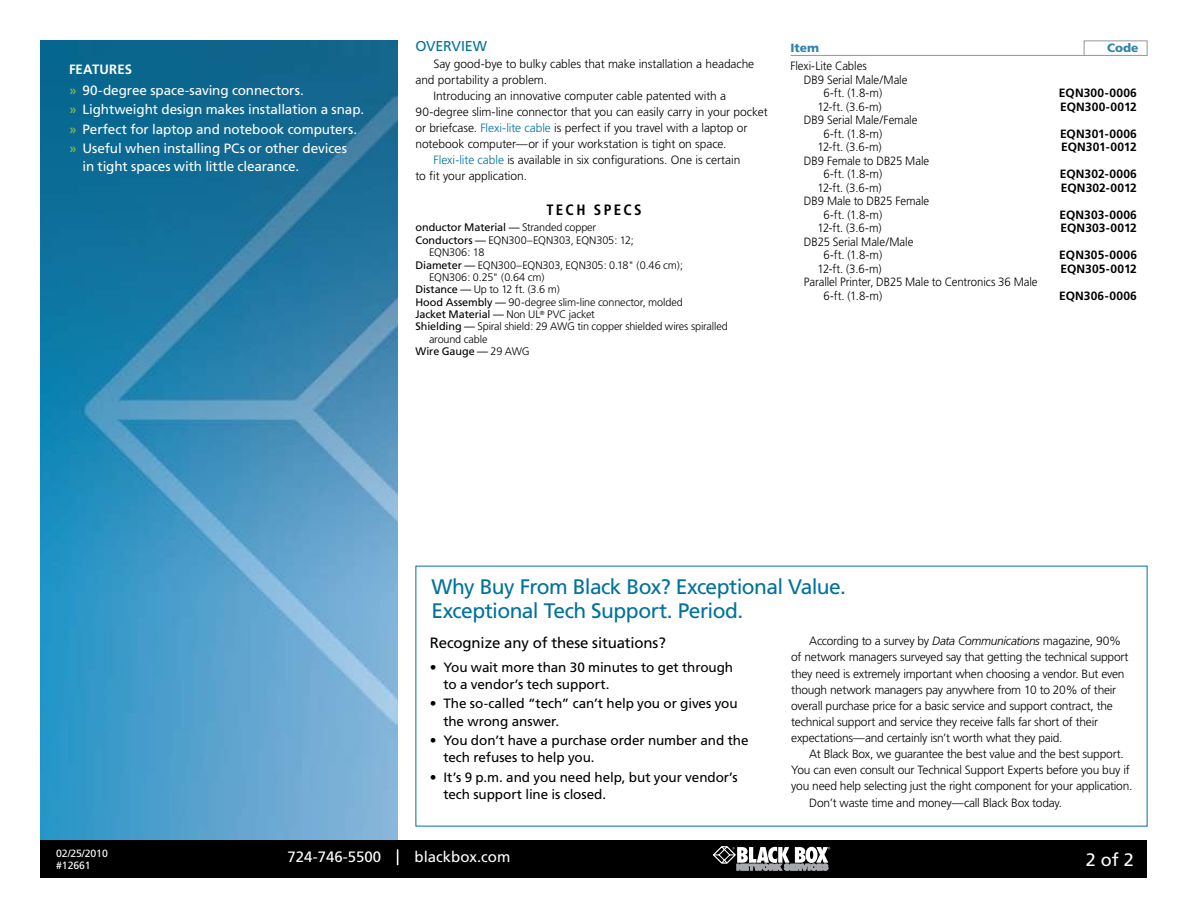
<style>
.page{position:relative;width:1188px;height:918px;background:#fff}
.page>*{position:absolute;margin:0;border:0;box-sizing:border-box;transform-origin:0 0}
.t1{font:21px/24px "Frutiger";letter-spacing:-.03em;color:#00729c}
.t2{font:18px "Frutiger";color:#fff}
.t3{font:15px "Frutiger";letter-spacing:-.01em;color:#000}
.t4{font:15px "Frutiger";color:#fff}
.t5{font:700 condensed 15px "Frutiger";letter-spacing:.155em;color:#000}
.t6{font:14.25px "Frutiger";letter-spacing:-.015em;color:#00729c}
.t7{font:13.5px/17.2px "Frutiger";letter-spacing:-.005em;color:#000}
.t8{font:13.5px/19.5px "Frutiger";letter-spacing:-.005em;color:#fff}
.t9{font:700 13.5px "Frutiger";letter-spacing:.01em;color:#fff}
.t10{font:300 12px/16.2px "Frutiger";letter-spacing:-.015em;color:#000}
.t11{font:300 12px/13.5px "Frutiger";letter-spacing:-.015em;color:#000;scale:.95 1}
.t12{font:700 12px "Frutiger";letter-spacing:.01em;color:#000}
.t13{font:900 12px "Frutiger";color:#3284aa}
.t14{font:300 10.8px "Frutiger";letter-spacing:-.015em;color:#000}
.t15{font:10.8px "Frutiger";letter-spacing:-.01em;color:#000}
.t16{font:10.5px/12px "Frutiger";letter-spacing:-.01em;color:#fff}
.s1{color:#00729c}
.s2{color:#8ac24c}
.s3{font-weight:300}
.s4{font-weight:400}
.s5{font-style:italic}
</style>
<div class="page">
<img style="left:40px;top:40px;width:357px;height:800px">
<div style="left:40px;top:840px;width:1108px;height:38px;background:#000"></div>
<svg style="left:397px;top:850px;width:1px;height:15px"></svg>
<svg style="left:713px;top:846px;width:117px;height:25px"></svg>
<hr style="left:791px;top:55px;width:356px;height:1px;background:#939597">
<div style="left:1084px;top:41px;width:63px;height:15px;border:1px solid #939597"></div>
<p class="t6" style="left:416px;top:38px;width:73px">OVERVIEW</p>
<p class="t9" style="left:69px;top:61px;width:65px">FEATURES</p>
<p class="t10" style="left:434px;top:55px;width:322px">Say good-bye to bulky cables that make installation a headache</p>
<p class="t10" style="left:416px;top:72px;width:133px">and portability a problem.</p>
<p class="t10" style="left:434px;top:88px;width:294px">Introducing an innovative computer cable patented with a</p>
<p class="t10" style="left:416px;top:104px;width:354px">90-degree slim-line connector that you can easily carry in your pocket</p>
<p class="t10" style="left:416px;top:120px;width:334px">or briefcase. <span class="s1">Flexi-lite cable</span> is perfect if you travel with a laptop or</p>
<p class="t10" style="left:416px;top:136px;width:313px">notebook computer—or if your workstation is tight on space.</p>
<p class="t10" style="left:434px;top:152px;width:308px"><span class="s1">Flexi-lite cable</span> is available in six configurations. One is certain</p>
<p class="t10" style="left:416px;top:168px;width:113px">to fit your application.</p>
<p class="t8" style="left:69px;top:80px;width:297px"><span class="s2">»</span> 90-degree space-saving connectors.<br><span class="s2">»</span> Lightweight design makes installation a snap. <span class="s2">»</span> Perfect for laptop and notebook computers. <span class="s2">»</span> Useful when installing PCs or other devices</p>
<p class="t8" style="left:82px;top:156px;width:218px">in tight spaces with little clearance.</p>
<p class="t5" style="left:546px;top:200px;width:95px">TECH SPECS</p>
<p class="t15" style="left:416px;top:221px;width:182px">onductor Material — <span class="s3">Stranded copper</span></p>
<p class="t14" style="left:416px;top:234px;width:220px"><span class="s4">Conductors —</span> EQN300–EQN303, EQN305: 12;</p>
<p class="t14" style="left:429px;top:246px;width:57px">EQN306: 18</p>
<p class="t14" style="left:416px;top:259px;width:269px"><span class="s4">Diameter —</span> EQN300–EQN303, EQN305: 0.18" (0.46 cm);</p>
<p class="t14" style="left:429px;top:271px;width:117px">EQN306: 0.25" (0.64 cm)</p>
<p class="t14" style="left:416px;top:284px;width:146px"><span class="s4">Distance —</span> Up to 12 ft. (3.6 m)</p>
<p class="t14" style="left:416px;top:296px;width:269px"><span class="s4">Hood Assembly —</span> 90-degree slim-line connector, molded</p>
<p class="t15" style="left:416px;top:308px;width:181px">Jacket Material — <span class="s3">Non UL</span><sup>®</sup> <span class="s3">PVC jacket</span></p>
<p class="t14" style="left:416px;top:321px;width:314px"><span class="s4">Shielding —</span> Spiral shield: 29 AWG tin copper shielded wires spiralled</p>
<p class="t14" style="left:429px;top:333px;width:60px">around cable</p>
<p class="t15" style="left:416px;top:345px;width:116px">Wire Gauge — <span class="s3">29 AWG</span></p>
<p class="t13" style="left:791px;top:41px;width:30px">Item</p>
<p class="t13" style="left:1107px;top:41px;width:33px">Code</p>
<p class="t11" style="left:791px;top:60px;width:82px">Flexi-Lite Cables</p>
<p class="t11" style="left:804px;top:73px;width:110px">DB9 Serial Male/Male</p>
<p class="t11" style="left:823px;top:87px;width:63px">6-ft. (1.8-m)</p>
<p class="t12" style="left:1059px;top:86px;width:80px">EQN300-0006</p>
<p class="t11" style="left:817px;top:100px;width:69px">12-ft. (3.6-m)</p>
<p class="t12" style="left:1060px;top:100px;width:78px">EQN300-0012</p>
<p class="t11" style="left:823px;top:114px;width:100px;text-indent:-19px">DB9 Serial Male/Female<br>6-ft. (1.8-m)</p>
<p class="t12" style="left:1060px;top:127px;width:78px">EQN301-0006</p>
<p class="t11" style="left:817px;top:141px;width:69px">12-ft. (3.6-m)</p>
<p class="t12" style="left:1061px;top:140px;width:77px">EQN301-0012</p>
<p class="t11" style="left:823px;top:154px;width:113px;text-indent:-19px">DB9 Female to DB25 Male<br>6-ft. (1.8-m)</p>
<p class="t12" style="left:1060px;top:167px;width:79px">EQN302-0006</p>
<p class="t11" style="left:817px;top:181px;width:69px">12-ft. (3.6-m)</p>
<p class="t12" style="left:1061px;top:181px;width:78px">EQN302-0012</p>
<p class="t11" style="left:823px;top:195px;width:113px;text-indent:-19px">DB9 Male to DB25 Female<br>6-ft. (1.8-m)</p>
<p class="t12" style="left:1060px;top:208px;width:79px">EQN303-0006</p>
<p class="t11" style="left:817px;top:222px;width:69px">12-ft. (3.6-m)</p>
<p class="t12" style="left:1061px;top:221px;width:78px">EQN303-0012</p>
<p class="t11" style="left:823px;top:235px;width:96px;text-indent:-19px">DB25 Serial Male/Male<br>6-ft. (1.8-m)</p>
<p class="t12" style="left:1059px;top:248px;width:79px">EQN305-0006</p>
<p class="t11" style="left:817px;top:262px;width:69px">12-ft. (3.6-m)</p>
<p class="t12" style="left:1060px;top:262px;width:78px">EQN305-0012</p>
<p class="t11" style="left:823px;top:276px;width:227px;text-indent:-19px">Parallel Printer, DB25 Male to Centronics 36 Male<br>6-ft. (1.8-m)</p>
<p class="t12" style="left:1059px;top:289px;width:79px">EQN306-0006</p>
<h1 class="t1" style="left:431px;top:574px;width:416px">Why Buy From Black Box? Exceptional Value.<br>Exceptional Tech Support. Period.</h1>
<p class="t16" style="left:56px;top:847px;width:53px">02/25/2010 #12661</p>
<p class="t3" style="left:430px;top:633px;width:237px">Recognize any of these situations?</p>
<p class="t7" style="left:443px;top:658px;width:291px;text-indent:-14px">• You wait more than 30 minutes to get through to a vendor’s tech support.</p>
<p class="t7" style="left:443px;top:695px;width:296px;text-indent:-13px">• The so-called “tech” can’t help you or gives you the wrong answer.</p>
<p class="t7" style="left:443px;top:732px;width:307px;text-indent:-14px">• You don’t have a purchase order number and the tech refuses to help you.</p>
<p class="t7" style="left:443px;top:769px;width:296px;text-indent:-14px">• It’s 9 p.m. and you need help, but your vendor’s tech support line is closed.</p>
<p class="t10" style="left:791px;top:633px;width:339px;text-indent:18px">According to a survey by <span class="s5">Data Communications</span> magazine, 90% of network managers surveyed say that getting the technical support they need is extremely important when choosing a vendor. But even though network managers pay anywhere from 10 to 20% of their overall purchase price for a basic service and support contract, the technical support and service they receive falls far short of their expectations—and certainly isn’t worth what they paid.</p>
<p class="t10" style="left:809px;top:746px;width:316px">At Black Box, we guarantee the best value and the best support.</p>
<p class="t10" style="left:791px;top:762px;width:340px">You can even consult our Technical Support Experts before you buy if</p>
<p class="t10" style="left:791px;top:778px;width:343px">you need help selecting just the right component for your application.</p>
<p class="t10" style="left:809px;top:794px;width:254px">Don’t waste time and money—call Black Box today.</p>
<p class="t4" style="left:288px;top:848px;width:95px">724-746-5500</p>
<p class="t4" style="left:415px;top:848px;width:97px">blackbox.com</p>
<h2 class="t2" style="left:1086px;top:849px;width:50px">2 of 2</h2>
</div>
